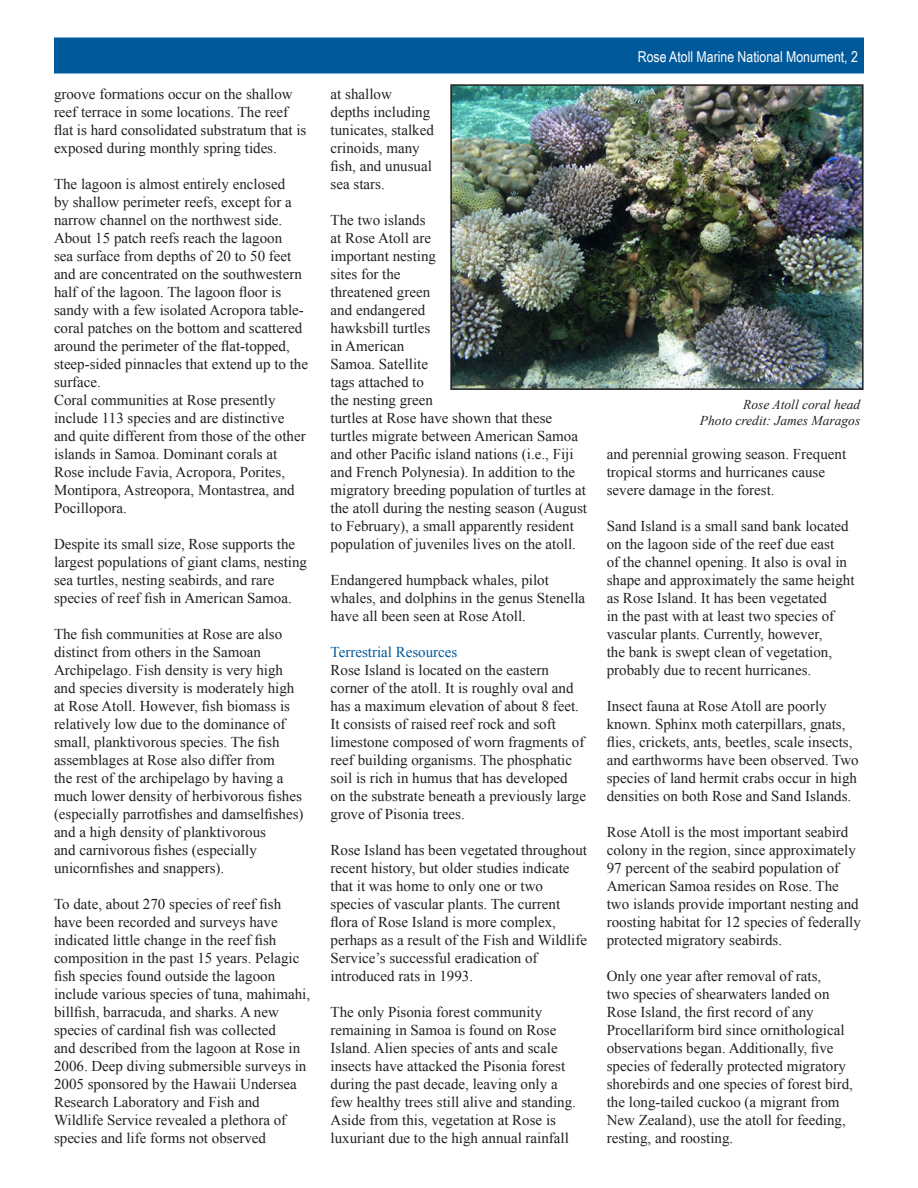
<style>
.page{position:relative;width:918px;height:1188px;background:#fff}
.page>*{position:absolute;margin:0;border:0;box-sizing:border-box;transform-origin:0 0}
.t1{font:15px/18px "Times New Roman";color:#231f20}
.t2{font:15px "Arial Narrow";color:#fff}
.t3{font:15px "Times New Roman";color:#00599b}
.t4{font:italic 13.5px "Times New Roman";color:#231f20}
</style>
<div class="page">
<div style="left:54px;top:38px;width:810px;height:36px;background:#00599b;border:2px solid #00599b"></div>
<img style="left:453px;top:87px;width:408px;height:300px">
<div style="left:450px;top:84px;width:414px;height:306px;border:2px solid #231f20"></div>
<p class="t1" style="left:54px;top:85px;width:254px">groove formations occur on the shallow reef terrace in some locations. The reef flat is hard consolidated substratum that is exposed during monthly spring tides.</p>
<p class="t1" style="left:54px;top:175px;width:256px">The lagoon is almost entirely enclosed<br>by shallow perimeter reefs, except for a narrow channel on the northwest side.<br>About 15 patch reefs reach the lagoon<br>sea surface from depths of 20 to 50 feet and are concentrated on the southwestern half of the lagoon. The lagoon floor is sandy with a few isolated Acropora table&shy;coral patches on the bottom and scattered around the perimeter of the flat-topped, steep-sided pinnacles that extend up to the surface.</p>
<p class="t1" style="left:54px;top:391px;width:253px">Coral communities at Rose presently include 113 species and are distinctive and quite different from those of the other islands in Samoa. Dominant corals at Rose include Favia, Acropora, Porites, Montipora, Astreopora, Montastrea, and Pocillopora.</p>
<p class="t1" style="left:54px;top:535px;width:255px">Despite its small size, Rose supports the largest populations of giant clams, nesting sea turtles, nesting seabirds, and rare species of reef fish in American Samoa.</p>
<p class="t1" style="left:54px;top:625px;width:251px">The fish communities at Rose are also distinct from others in the Samoan Archipelago. Fish density is very high and species diversity is moderately high at Rose Atoll. However, fish biomass is relatively low due to the dominance of small, planktivorous species. The fish assemblages at Rose also differ from<br>the rest of the archipelago by having a much lower density of herbivorous fishes (especially parrotfishes and damselfishes) and a high density of planktivorous<br>and carnivorous fishes (especially unicornfishes and snappers).</p>
<p class="t1" style="left:54px;top:895px;width:258px">To date, about 270 species of reef fish have been recorded and surveys have indicated little change in the reef fish composition in the past 15 years. Pelagic fish species found outside the lagoon include various species of tuna, mahimahi, billfish, barracuda, and sharks. A new species of cardinal fish was collected<br>and described from the lagoon at Rose in 2006. Deep diving submersible surveys in 2005 sponsored by the Hawaii Undersea Research Laboratory and Fish and Wildlife Service revealed a plethora of species and life forms not observed</p>
<p class="t1" style="left:331px;top:85px;width:105px">at shallow depths including tunicates, stalked crinoids, many fish, and unusual sea stars.</p>
<p class="t1" style="left:331px;top:211px;width:258px">The two islands<br>at Rose Atoll are<br>important nesting<br>sites for the<br>threatened green<br>and endangered<br>hawksbill turtles<br>in American<br>Samoa. Satellite<br>tags attached to<br>the nesting green<br>turtles at Rose have shown that these turtles migrate between American Samoa and other Pacific island nations (i.e., Fiji and French Polynesia). In addition to the migratory breeding population of turtles at the atoll during the nesting season (August to February), a small apparently resident population of juveniles lives on the atoll.</p>
<p class="t1" style="left:331px;top:571px;width:256px">Endangered humpback whales, pilot whales, and dolphins in the genus Stenella have all been seen at Rose Atoll.</p>
<p class="t3" style="left:331px;top:642px;width:128px">Terrestrial Resources</p>
<p class="t1" style="left:331px;top:661px;width:257px">Rose Island is located on the eastern corner of the atoll. It is roughly oval and has a maximum elevation of about 8 feet.<br>It consists of raised reef rock and soft limestone composed of worn fragments of reef building organisms. The phosphatic soil is rich in humus that has developed on the substrate beneath a previously large grove of Pisonia trees.</p>
<p class="t1" style="left:331px;top:841px;width:258px">Rose Island has been vegetated throughout recent history, but older studies indicate that it was home to only one or two species of vascular plants. The current flora of Rose Island is more complex, perhaps as a result of the Fish and Wildlife Service’s successful eradication of introduced rats in 1993.</p>
<p class="t1" style="left:331px;top:1003px;width:247px">The only Pisonia forest community remaining in Samoa is found on Rose Island. Alien species of ants and scale insects have attacked the Pisonia forest during the past decade, leaving only a few healthy trees still alive and standing.<br>Aside from this, vegetation at Rose is luxuriant due to the high annual rainfall</p>
<p class="t2" style="left:638px;top:46px;width:222px">Rose Atoll Marine National Monument, 2</p>
<p class="t4" style="left:743px;top:395px;width:119px">Rose Atoll coral head</p>
<p class="t4" style="left:700px;top:411px;width:162px">Photo credit: James Maragos</p>
<p class="t1" style="left:607px;top:445px;width:241px">and perennial growing season. Frequent tropical storms and hurricanes cause severe damage in the forest.</p>
<p class="t1" style="left:607px;top:517px;width:249px">Sand Island is a small sand bank located on the lagoon side of the reef due east<br>of the channel opening. It also is oval in shape and approximately the same height as Rose Island. It has been vegetated<br>in the past with at least two species of vascular plants. Currently, however,<br>the bank is swept clean of vegetation, probably due to recent hurricanes.</p>
<p class="t1" style="left:607px;top:697px;width:253px">Insect fauna at Rose Atoll are poorly known. Sphinx moth caterpillars, gnats, flies, crickets, ants, beetles, scale insects, and earthworms have been observed. Two species of land hermit crabs occur in high densities on both Rose and Sand Islands.</p>
<p class="t1" style="left:607px;top:823px;width:256px">Rose Atoll is the most important seabird colony in the region, since approximately 97 percent of the seabird population of American Samoa resides on Rose. The two islands provide important nesting and roosting habitat for 12 species of federally protected migratory seabirds.</p>
<p class="t1" style="left:607px;top:967px;width:248px">Only one year after removal of rats,<br>two species of shearwaters landed on Rose Island, the first record of any Procellariform bird since ornithological observations began. Additionally, five species of federally protected migratory shorebirds and one species of forest bird, the long-tailed cuckoo (a migrant from New Zealand), use the atoll for feeding, resting, and roosting.</p>
</div>
